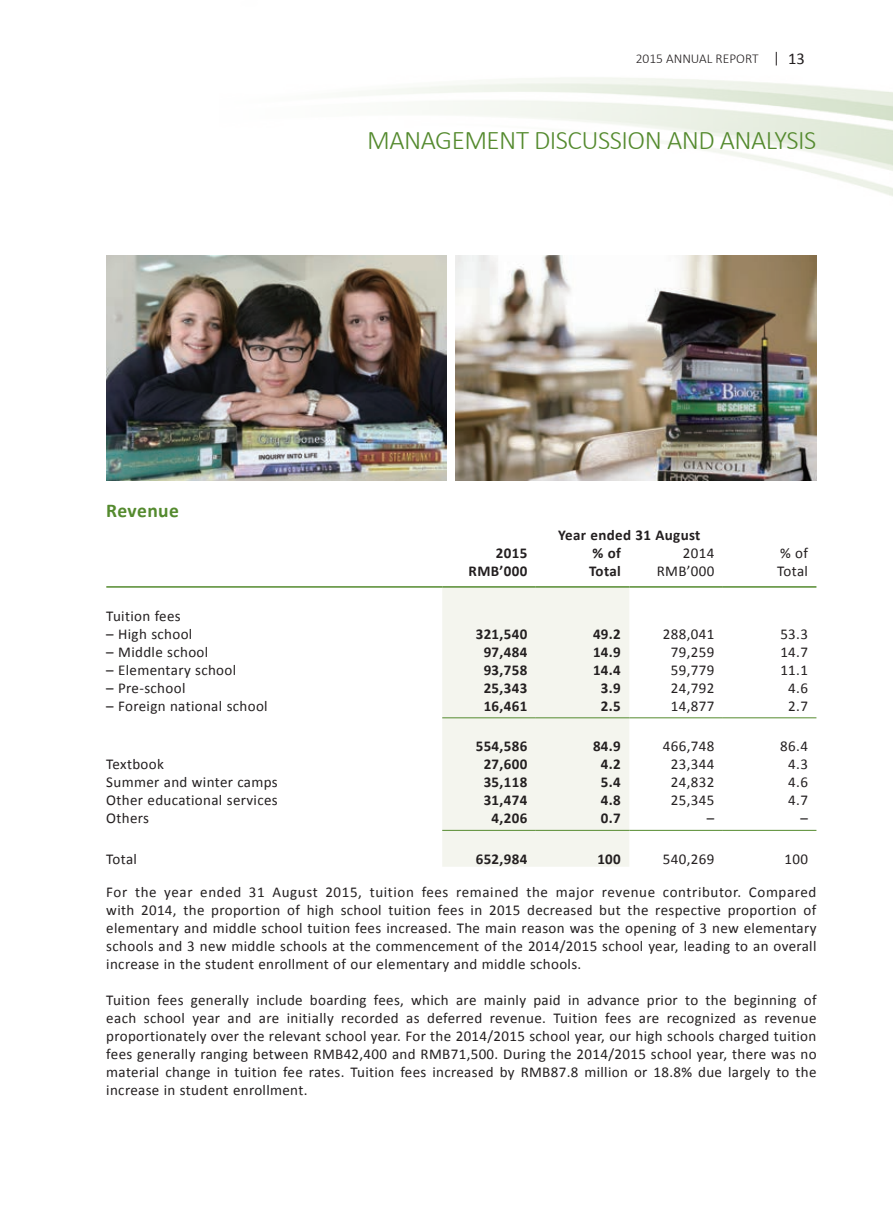
<style>
.page{position:relative;width:893px;height:1212px;background:#fff}
.page>*{position:absolute;margin:0;border:0;box-sizing:border-box;transform-origin:0 0}
.t1{font:300 27px "Calibri";letter-spacing:-.02em;color:#548a2e}
.t2{font:700 19.5px "Calibri";letter-spacing:.02em;color:#548a2e}
.t3{font:16.5px "Calibri";color:#231f20}
.t4{font:15px/18px "Calibri";letter-spacing:.02em;color:#231f20;text-align:justify}
.t5{font:700 15px "Calibri";letter-spacing:.02em;color:#231f20}
.t6{font:300 13.5px "Calibri";color:#231f20}
</style>
<div class="page">
<img style="left:106px;top:51px;width:787px;height:780px">
<svg style="left:776px;top:52px;width:1px;height:13px"></svg>
<img style="left:106px;top:255px;width:340px;height:225px">
<img style="left:455px;top:255px;width:361px;height:225px">
<div style="left:442px;top:588px;width:187px;height:279px;background:#f4f5ee"></div>
<hr style="left:106px;top:586px;width:336px;height:2px;background:#548a2e">
<hr style="left:442px;top:586px;width:94px;height:2px;background:#548a2e">
<hr style="left:536px;top:586px;width:93px;height:2px;background:#548a2e">
<hr style="left:629px;top:586px;width:94px;height:2px;background:#548a2e">
<hr style="left:723px;top:586px;width:93px;height:2px;background:#548a2e">
<hr style="left:442px;top:717px;width:94px;height:1px;background:#548a2e">
<hr style="left:536px;top:717px;width:93px;height:1px;background:#548a2e">
<hr style="left:629px;top:717px;width:94px;height:1px;background:#548a2e">
<hr style="left:723px;top:717px;width:93px;height:1px;background:#548a2e">
<hr style="left:442px;top:830px;width:94px;height:1px;background:#548a2e">
<hr style="left:536px;top:830px;width:93px;height:1px;background:#548a2e">
<hr style="left:629px;top:830px;width:94px;height:1px;background:#548a2e">
<hr style="left:723px;top:830px;width:93px;height:1px;background:#548a2e">
<p class="t6" style="left:636px;top:50px;width:124px">2015 ANNUAL REPORT</p>
<p class="t3" style="left:788px;top:49px;width:18px">13</p>
<h2 class="t2" style="left:106px;top:499px;width:74px">Revenue</h2>
<h1 class="t1" style="left:367px;top:123px;width:134px">MANAGEMENT</h1>
<h1 class="t1" style="left:534px;top:123px;width:284px">DISCUSSION AN D ANALYSIS</h1>
<p class="t5" style="left:558px;top:526px;width:144px">Year ended 31 August</p>
<p class="t5" style="left:496px;top:544px;width:33px">2015</p>
<p class="t5" style="left:592px;top:544px;width:30px">% of</p>
<p class="t4" style="left:683px;top:544px;width:33px">2014</p>
<p class="t4" style="left:780px;top:544px;width:30px">% of</p>
<p class="t5" style="left:469px;top:562px;width:60px">RMB’000</p>
<p class="t5" style="left:589px;top:562px;width:33px">Total</p>
<p class="t4" style="left:657px;top:562px;width:59px">RMB’000</p>
<p class="t4" style="left:777px;top:562px;width:32px">Total</p>
<p class="t4" style="left:106px;top:606px;width:76px">Tuition fees</p>
<p class="t4" style="left:106px;top:624px;width:88px">– H igh school</p>
<p class="t5" style="left:476px;top:625px;width:53px">321,540</p>
<p class="t5" style="left:593px;top:625px;width:29px">49.2</p>
<p class="t4" style="left:663px;top:624px;width:53px">288,041</p>
<p class="t4" style="left:780px;top:624px;width:29px">53.3</p>
<p class="t4" style="left:106px;top:642px;width:103px">– Middle school</p>
<p class="t5" style="left:484px;top:643px;width:45px">97,484</p>
<p class="t5" style="left:593px;top:643px;width:29px">14.9</p>
<p class="t4" style="left:671px;top:642px;width:45px">79,259</p>
<p class="t4" style="left:780px;top:642px;width:29px">14.7</p>
<p class="t4" style="left:106px;top:660px;width:131px">– Elementary school</p>
<p class="t5" style="left:484px;top:661px;width:45px">93,758</p>
<p class="t5" style="left:593px;top:661px;width:29px">14.4</p>
<p class="t4" style="left:671px;top:660px;width:45px">59,779</p>
<p class="t4" style="left:780px;top:660px;width:29px">11.1</p>
<p class="t4" style="left:106px;top:678px;width:81px">– Pre-school</p>
<p class="t5" style="left:484px;top:679px;width:45px">25,343</p>
<p class="t5" style="left:601px;top:679px;width:21px">3.9</p>
<p class="t4" style="left:671px;top:678px;width:45px">24,792</p>
<p class="t4" style="left:788px;top:678px;width:21px">4.6</p>
<p class="t4" style="left:106px;top:696px;width:163px">– Foreign national school</p>
<p class="t5" style="left:484px;top:697px;width:45px">16,461</p>
<p class="t5" style="left:601px;top:697px;width:21px">2.5</p>
<p class="t4" style="left:671px;top:696px;width:45px">14,877</p>
<p class="t4" style="left:788px;top:696px;width:21px">2.7</p>
<p class="t5" style="left:476px;top:737px;width:53px">554,586</p>
<p class="t5" style="left:593px;top:737px;width:29px">84.9</p>
<p class="t4" style="left:663px;top:737px;width:53px">466,748</p>
<p class="t4" style="left:780px;top:737px;width:29px">86.4</p>
<p class="t4" style="left:106px;top:755px;width:59px">Textbook</p>
<p class="t5" style="left:484px;top:755px;width:45px">27,600</p>
<p class="t5" style="left:601px;top:755px;width:21px">4.2</p>
<p class="t4" style="left:671px;top:755px;width:45px">23,344</p>
<p class="t4" style="left:788px;top:755px;width:21px">4.3</p>
<p class="t4" style="left:106px;top:773px;width:173px">Summer and winter camps</p>
<p class="t5" style="left:484px;top:773px;width:45px">35,118</p>
<p class="t5" style="left:601px;top:773px;width:21px">5.4</p>
<p class="t4" style="left:671px;top:773px;width:45px">24,832</p>
<p class="t4" style="left:788px;top:773px;width:21px">4.6</p>
<p class="t4" style="left:106px;top:791px;width:173px">Other educational services</p>
<p class="t5" style="left:484px;top:791px;width:45px">31,474</p>
<p class="t5" style="left:601px;top:791px;width:21px">4.8</p>
<p class="t4" style="left:671px;top:791px;width:45px">25,345</p>
<p class="t4" style="left:788px;top:791px;width:21px">4.7</p>
<p class="t4" style="left:106px;top:809px;width:44px">Others</p>
<p class="t5" style="left:492px;top:809px;width:37px">4,206</p>
<p class="t5" style="left:601px;top:809px;width:21px">0.7</p>
<p class="t4" style="left:707px;top:809px;width:9px">–</p>
<p class="t4" style="left:800px;top:809px;width:9px">–</p>
<p class="t4" style="left:106px;top:849px;width:32px">Total</p>
<p class="t5" style="left:476px;top:850px;width:53px">652,984</p>
<p class="t5" style="left:597px;top:850px;width:25px">100</p>
<p class="t4" style="left:663px;top:849px;width:53px">540,269</p>
<p class="t4" style="left:784px;top:849px;width:25px">100</p>
<p class="t4" style="left:106px;top:882px;width:712px">For the year ended 31 August 2015, tuition fees remained the major revenue contributor. Compared with 2014, the proportion of high school tuition fees in 2015 decreased but the respective proportion of elementary and middle school tuition fees increased. The main reason was the opening of 3 new elementary schools and 3 new middle schools at the commencement of the 2014/2015 school year, leading to an overall increase in the student enrollment of our elementary and middle schools.</p>
<p class="t4" style="left:106px;top:990px;width:712px">Tuition fees generally include boarding fees, which are mainly paid in advance prior to the beginning of each school year and are initially recorded as deferred revenue. Tuition fees are recognized as revenue proportionately over the relevant school year. For the 2014/2015 school year, our high schools charged tuition fees generally ranging between RMB42,400 and RMB71,500. During the 2014/2015 school year, there was no material change in tuition fee rates. Tuition fees increased by RMB87.8 million or 18.8% due largely to the increase in student enrollment.</p>
</div>
